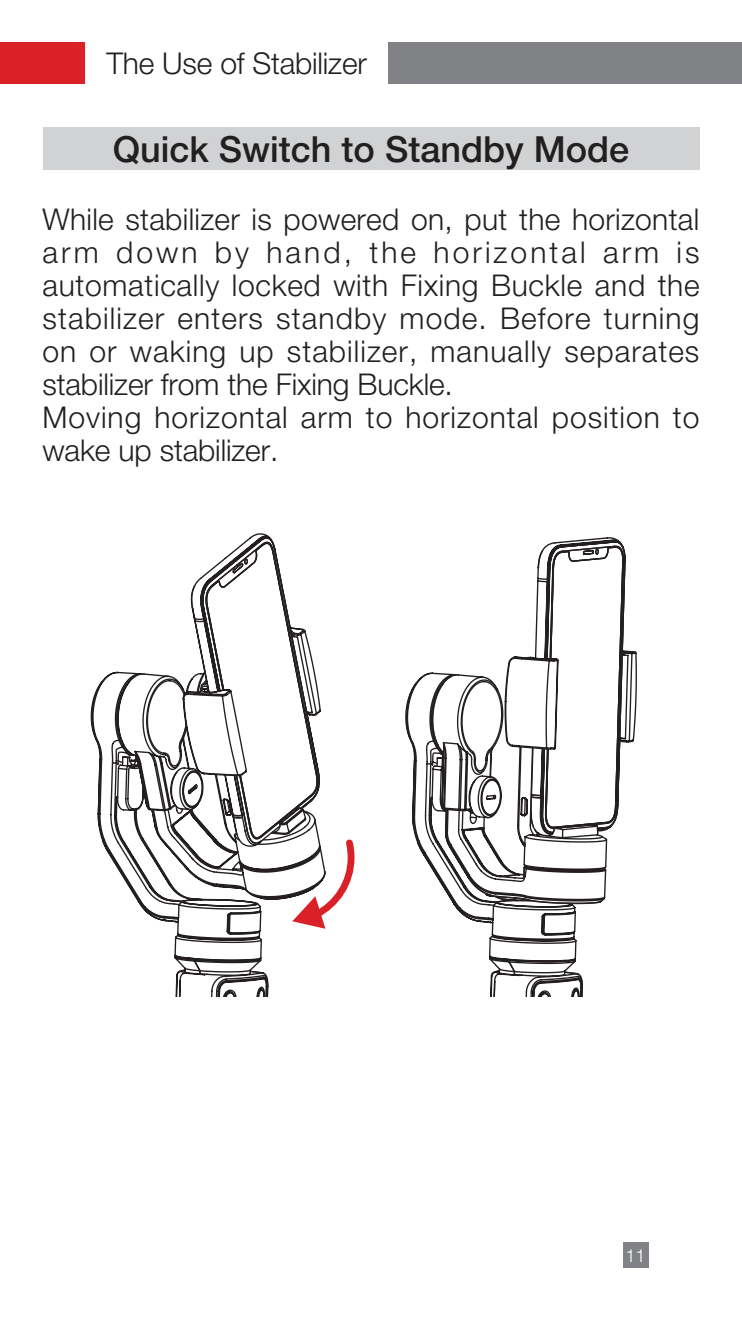
<style>
.page{position:relative;width:742px;height:1319px;background:#fff}
.page>*{position:absolute;margin:0;border:0;box-sizing:border-box;transform-origin:0 0}
.正文标题{font:36px "M Ying Hei PRC W5";color:#231f20}
.正文无段前段后{font:30px/33px "M Ying Hei PRC W3";letter-spacing:.03em;color:#231f20;text-align:justify}
.页码标题{font:30px "M Ying Hei PRC W3";letter-spacing:-.005em;color:#231f20}
.t1{font:18px "M Ying Hei PRC W3";color:#fff}
</style>
<div class="page">
<div style="left:0;top:43px;width:85px;height:41px;background:#da2128"></div>
<div style="left:85px;top:43px;width:657px;height:41px;background:#808285"></div>
<div style="left:622px;top:1242px;width:26px;height:25px;background:#808285"></div>
<div style="left:85px;top:42px;width:303px;height:42px;background:#fff"></div>
<div style="left:43px;top:128px;width:656px;height:42px;background:#d1d2d4"></div>
<svg style="left:90px;top:672px;width:24px;height:191px"></svg>
<svg style="left:190px;top:536px;width:99px;height:79px"></svg>
<svg style="left:600px;top:537px;width:37px;height:206px"></svg>
<svg style="left:405px;top:538px;width:221px;height:458px"></svg>
<svg style="left:114px;top:615px;width:241px;height:381px"></svg>
<p class="页码标题" style="left:106px;top:45px;width:262px">The Use of Stabilizer</p>
<p class="正文标题" style="left:113px;top:127px;width:518px">Quick Switch to Standby Mode</p>
<p class="正文无段前段后" style="left:43px;top:202px;width:658px">While stabilizer is powered on, put the horizontal arm down by hand, the horizontal arm is automatically locked with Fixing Buckle and the stabilizer enters standby mode. Before turning on or waking up stabilizer, manually separates stabilizer from the Fixing Buckle.</p>
<p class="正文无段前段后" style="left:43px;top:400px;width:658px">Moving horizontal arm to horizontal position to wake up stabilizer.</p>
<p class="t1" style="left:625px;top:1243px;width:22px">11</p>
</div>
